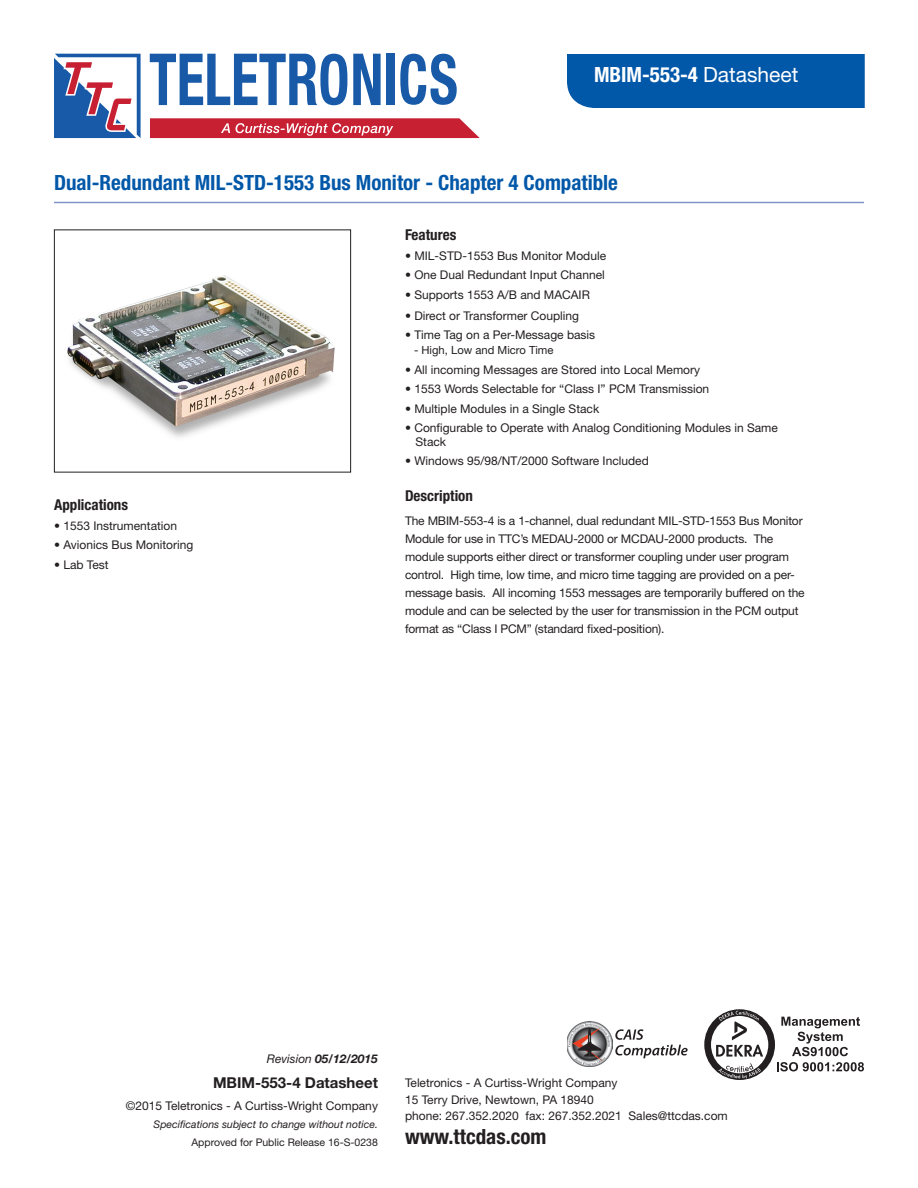
<style>
.page{position:relative;width:918px;height:1188px;background:#fff}
.page>*{position:absolute;margin:0;border:0;box-sizing:border-box;transform-origin:0 0}
.t1{font:700 condensed 21px "Helvetica Neue LT Std";color:#0157a8}
.t2{font:700 condensed 21px "Helvetica Neue LT Std";color:#fff}
.t3{font:700 condensed 21px "Helvetica Neue LT Std";color:#231f20}
.t4{font:700 condensed 15px "Helvetica Neue LT Std";color:#231f20}
.t5{font:700 15px "Helvetica Neue LT Std";color:#231f20}
.t6{font:12px/18px "Helvetica Neue LT Std";color:#231f20}
.t7{font:italic 700 12px "Helvetica Neue LT Std";color:#231f20}
.t8{font:11.25px "Helvetica Neue LT Std";color:#231f20}
.t9{font:italic 10.5px "Helvetica Neue LT Std";color:#231f20}
.t10{font:10.5px "Helvetica Neue LT Std";color:#231f20}
.s1{font-weight:400;font-stretch:normal}
.s2{font-weight:400}
</style>
<div class="page">
<div style="left:567px;top:54px;width:298px;height:54px;background:#0157a8"></div>
<hr style="left:54px;top:202px;width:810px;height:1px;background:#8295cb">
<img style="left:67px;top:275px;width:268px;height:163px">
<div style="left:54px;top:230px;width:297px;height:242px;border:1px solid #231f20"></div>
<img style="left:567px;top:1021px;width:45px;height:46px">
<svg style="left:615px;top:1029px;width:73px;height:29px"></svg>
<svg style="left:704px;top:1009px;width:160px;height:71px"></svg>
<svg style="left:54px;top:54px;width:87px;height:84px"></svg>
<svg style="left:150px;top:54px;width:197px;height:51px"></svg>
<svg style="left:353px;top:54px;width:28px;height:51px"></svg>
<div style="left:387px;top:54px;width:8px;height:51px;background:#185aa7"></div>
<svg style="left:400px;top:54px;width:57px;height:51px"></svg>
<svg style="left:150px;top:118px;width:330px;height:20px;background:#ce3d4d"></svg>
<h1 class="t2" style="left:594px;top:62px;width:206px">MBIM-553-4 <span class="s1">Datasheet</span></h1>
<h1 class="t1" style="left:54px;top:170px;width:566px">Dual-Redundant MIL-STD-1553 Bus Monitor - Chapter 4 Compatible</h1>
<p class="t4" style="left:54px;top:496px;width:76px">Applications</p>
<p class="t6" style="left:54px;top:516px;width:125px">• 1553 Instrumentation</p>
<p class="t6" style="left:54px;top:536px;width:141px">• Avionics Bus Monitoring</p>
<p class="t6" style="left:54px;top:555px;width:56px">• Lab Test</p>
<p class="t4" style="left:405px;top:226px;width:53px">Features</p>
<p class="t6" style="left:405px;top:246px;width:203px">• MIL-STD-1553 Bus Monitor Module</p>
<p class="t6" style="left:405px;top:266px;width:201px">• One Dual Redundant Input Channel</p>
<p class="t6" style="left:405px;top:285px;width:186px">• Supports 1553 A/B and MACAIR</p>
<p class="t6" style="left:405px;top:306px;width:176px">• Direct or Transformer Coupling</p>
<p class="t6" style="left:405px;top:326px;width:192px">• Time Tag on a Per-Message basis</p>
<p class="t8" style="left:414px;top:343px;width:141px">- High, Low and Micro Time</p>
<p class="t6" style="left:405px;top:360px;width:297px">• All incoming Messages are Stored into Local Memory</p>
<p class="t6" style="left:405px;top:380px;width:306px">• 1553 Words Selectable for “Class I” PCM Transmission</p>
<p class="t6" style="left:405px;top:399px;width:196px">• Multiple Modules in a Single Stack</p>
<p class="t6" style="left:416px;top:421px;width:364px;line-height:13.5px;text-indent:-10px">• Configurable to Operate with Analog Conditioning Modules in Same<br>Stack</p>
<p class="t6" style="left:405px;top:452px;width:245px">• Windows 95/98/NT/2000 Software Included</p>
<p class="t4" style="left:405px;top:487px;width:69px">Description</p>
<p class="t6" style="left:405px;top:512px;width:401px">The MBIM-553-4 is a 1-channel, dual redundant MIL-STD-1553 Bus Monitor Module for use in TTC’s MEDAU-2000 or MCDAU-2000 products. The module supports either direct or transformer coupling under user program control. High time, low time, and micro time tagging are provided on a per&shy;message basis. All incoming 1553 messages are temporarily buffered on the module and can be selected by the user for transmission in the PCM output format as “Class I PCM” (standard fixed-position).</p>
<p class="t7" style="left:267px;top:1051px;width:113px"><span class="s2">Revision</span> 05/12/2015</p>
<p class="t5" style="left:213px;top:1073px;width:167px">MBIM-553-4 Datasheet</p>
<p class="t6" style="left:126px;top:1097px;width:254px">©2015 Teletronics - A Curtiss-Wright Company</p>
<p class="t9" style="left:154px;top:1118px;width:226px">Specifications subject to change without notice.</p>
<p class="t10" style="left:191px;top:1136px;width:188px">Approved for Public Release 16-S-0238</p>
<p class="t6" style="left:405px;top:1074px;width:324px;line-height:16.5px">Teletronics - A Curtiss-Wright Company<br>15 Terry Drive, Newtown, PA 18940<br>phone: 267.352.2020 fax: 267.352.2021 Sales@ttcdas.com</p>
<h1 class="t3" style="left:405px;top:1124px;width:143px">www.ttcdas.com</h1>
</div>
